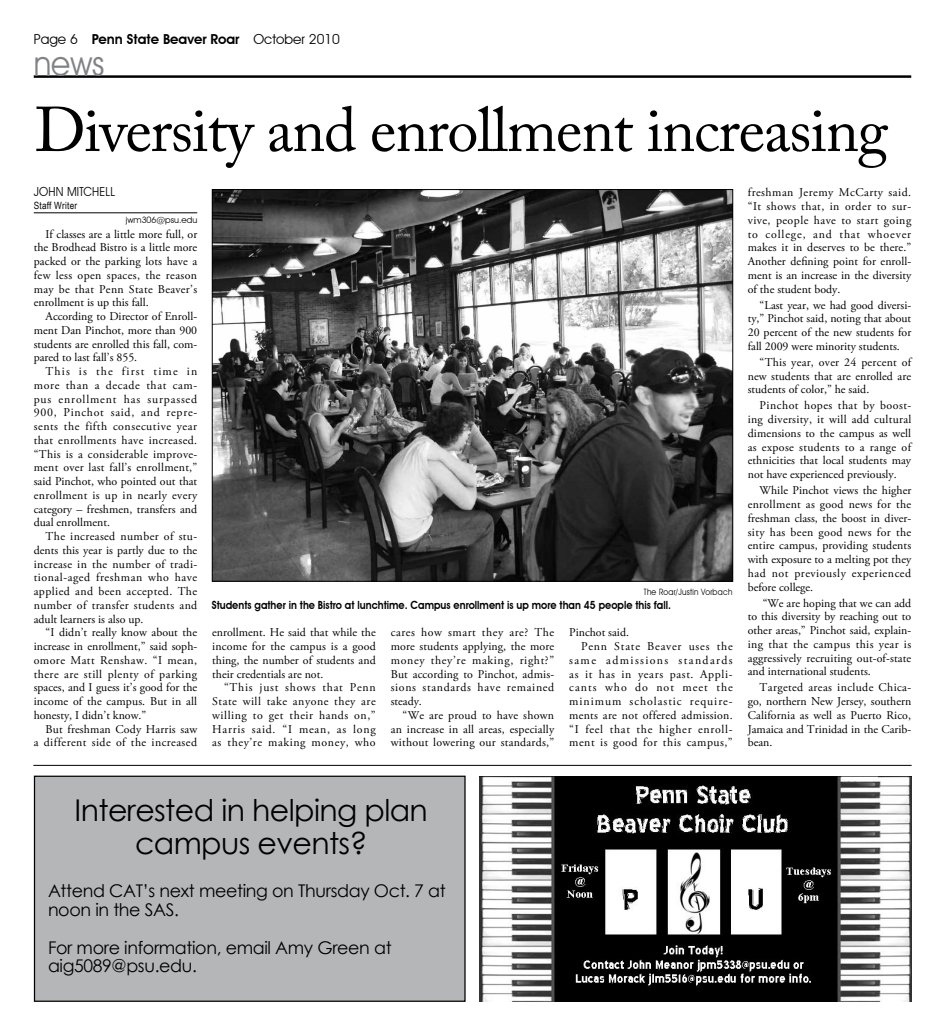
<style>
.page{position:relative;width:945px;height:1035px;background:#fff}
.page>*{position:absolute;margin:0;border:0;box-sizing:border-box;transform-origin:0 0}
.t1{font:62.5px "Adobe Caslon Pro";letter-spacing:-.02em;color:#000}
.t2{font:35px "Avant Garde IT Cby BT";color:#808285;scale:.9 1}
.t3{font:30px/32.4px "Century Gothic";letter-spacing:-.02em;color:#000;text-align:center}
.t4{font:17.5px/18.9px "Century Gothic";letter-spacing:-.02em;color:#000}
.t5{font:600 13.75px "Avant Garde IT Cby BT";letter-spacing:-.01em;color:#000}
.t6{font:12.5px "Avant Garde IT Cby BT";letter-spacing:.015em;color:#000;scale:.93 1}
.t7{font:11.88px/13.8px "Adobe Garamond Pro";letter-spacing:.01em;color:#000;text-align:justify}
.t8{font:11.88px/13.8px "Adobe Garamond Pro";letter-spacing:.035em;color:#000;text-align:right}
.t9{font:11.88px "Adobe Garamond Pro";letter-spacing:.055em;color:#000}
.t10{font:11.88px "Adobe Garamond Pro";letter-spacing:.08em;color:#000}
.t11{font:11.88px "Adobe Garamond Pro";letter-spacing:.04em;color:#000}
.t12{font:11.88px "Adobe Garamond Pro";letter-spacing:.115em;color:#000}
.t13{font:11.88px "Adobe Garamond Pro";letter-spacing:.065em;color:#000}
.t14{font:11.88px "Adobe Garamond Pro";letter-spacing:.085em;color:#000}
.t15{font:600 11.25px "Avant Garde IT Cby BT";color:#000;scale:.9 1}
.t16{font:10px "Arial Narrow";letter-spacing:.025em;color:#000}
.t17{font:8.75px "Avant Garde IT Cby BT";letter-spacing:.03em;color:#000;scale:.9 1}
.t18{font:8.75px "Avant Garde IT Cby BT";letter-spacing:.03em;color:#000}
.s1{font-weight:400}
</style>
<div class="page">
<hr style="left:34px;top:75px;width:877px;height:3px;background:#000">
<hr style="left:34px;top:212px;width:163px;height:1px;background:#000">
<img style="left:214px;top:191px;width:517px;height:389px">
<hr style="left:33px;top:765px;width:879px;height:1px;background:#000">
<img style="left:480px;top:776px;width:432px;height:225px">
<div style="left:35px;top:776px;width:430px;height:225px;background:#b4b6b8"></div>
<div style="left:34px;top:776px;width:432px;height:226px;border:1px solid #000"></div>
<p class="t5" style="left:34px;top:31px;width:308px"><span class="s1">Page 6</span> Penn State Beaver Roar <span class="s1">October 2010</span></p>
<h2 class="t2" style="left:34px;top:43px;width:80px">news</h2>
<h1 class="t1" style="left:35px;top:93px;width:855px">Diversity and enrollment increasing</h1>
<p class="t6" style="left:34px;top:184px;width:89px">Joh n Mitchell</p>
<p class="t16" style="left:34px;top:198px;width:45px">Staff Writer</p>
<p class="t18" style="left:126px;top:214px;width:73px">jwm306@psu.edu</p>
<p class="t7" style="left:34px;top:227px;width:165px;text-indent:12px">If classes are a little more full, or the Brodhead Bistro is a little more packed or the parking lots have a few less open spaces, the reason may be that Penn State Beaver’s enrollment is up this fall.</p>
<p class="t7" style="left:34px;top:310px;width:165px;text-indent:12px">According to Director of Enroll&shy;ment Dan Pinchot, more than 900 students are enrolled this fall, com&shy;pared to last fall’s 855.</p>
<p class="t7" style="left:34px;top:365px;width:165px;text-indent:12px">This is the first time in more than a decade that cam&shy;pus enrollment has surpassed 900, Pinchot said, and repre&shy;sents the fifth consecutive year that enrollments have increased. “This is a considerable improve&shy;ment over last fall’s enrollment,” said Pinchot, who pointed out that enrollment is up in nearly every category – freshmen, transfers and dual enrollment.</p>
<p class="t7" style="left:34px;top:530px;width:165px;text-indent:12px">The increased number of stu&shy;dents this year is partly due to the increase in the number of tradi&shy;tional-aged freshman who have applied and been accepted. The number of transfer students and adult learners is also up.</p>
<p class="t7" style="left:34px;top:626px;width:165px;text-indent:12px">“I didn’t really know about the increase in enrollment,” said soph&shy;omore Matt Renshaw. “I mean, there are still plenty of parking spaces, and I guess it’s good for the income of the campus. But in all honesty, I didn’t know.”</p>
<p class="t8" style="left:34px;top:722px;width:165px">But freshman Cody Harris saw<br>a different side of the increased</p>
<p class="t17" style="left:644px;top:587px;width:100px">The Roar/Justin Vorbach</p>
<p class="t15" style="left:212px;top:598px;width:512px">Students gather in the Bistro at lunchtime. Campus enrollment is up more than 45 people this fall.</p>
<p class="t7" style="left:212px;top:626px;width:165px">enrollment. He said that while the income for the campus is a good thing, the number of students and their credentials are not.</p>
<p class="t7" style="left:212px;top:681px;width:165px;text-indent:12px">“This just shows that Penn State will take anyone they are willing to get their hands on,” Harris said. “I mean, as long as they’re making money, who</p>
<p class="t7" style="left:391px;top:626px;width:165px">cares how smart they are? The more students applying, the more money they’re making, right?” But according to Pinchot, admis&shy;sions standards have remained steady.</p>
<p class="t7" style="left:391px;top:709px;width:165px;text-indent:12px">“We are proud to have shown an increase in all areas, especially without lowering our standards,”</p>
<p class="t7" style="left:569px;top:626px;width:61px">Pinchot said.</p>
<p class="t13" style="left:581px;top:639px;width:153px">Penn State Beaver uses the</p>
<p class="t12" style="left:569px;top:653px;width:165px">same admissions standards</p>
<p class="t9" style="left:569px;top:667px;width:165px">as it has in years past. Appli-</p>
<p class="t14" style="left:569px;top:680px;width:165px">cants who do not meet the</p>
<p class="t10" style="left:569px;top:694px;width:165px">minimum scholastic require-</p>
<p class="t7" style="left:569px;top:709px;width:165px">ments are not offered admission.</p>
<p class="t9" style="left:569px;top:722px;width:165px">“I feel that the higher enroll-</p>
<p class="t11" style="left:569px;top:735px;width:165px">ment is good for this campus,”</p>
<p class="t7" style="left:748px;top:186px;width:165px">freshman Jeremy McCarty said. “It shows that, in order to sur&shy;vive, people have to start going to college, and that whoever makes it in deserves to be there.” Another defining point for enroll&shy;ment is an increase in the diversity of the student body.</p>
<p class="t7" style="left:748px;top:298px;width:165px;text-indent:12px">“Last year, we had good diversi&shy;ty,” Pinchot said, noting that about 20 percent of the new students for fall 2009 were minority students.</p>
<p class="t7" style="left:748px;top:356px;width:165px;text-indent:12px">“This year, over 24 percent of new students that are enrolled are students of color,” he said.</p>
<p class="t7" style="left:748px;top:399px;width:165px;text-indent:12px">Pinchot hopes that by boost&shy;ing diversity, it will add cultural dimensions to the campus as well as expose students to a range of ethnicities that local students may not have experienced previously.</p>
<p class="t7" style="left:748px;top:484px;width:165px;text-indent:12px">While Pinchot views the higher enrollment as good news for the freshman class, the boost in diver&shy;sity has been good news for the entire campus, providing students with exposure to a melting pot they had not previously experienced before college.</p>
<p class="t7" style="left:748px;top:596px;width:165px;text-indent:15px">“We are hoping that we can add to this diversity by reaching out to other areas,” Pinchot said, explain&shy;ing that the campus this year is aggressively recruiting out-of-state and international students.</p>
<p class="t7" style="left:748px;top:681px;width:165px;text-indent:12px">Targeted areas include Chica&shy;go, northern New Jersey, southern California as well as Puerto Rico, Jamaica and Trinidad in the Carib&shy;bean.</p>
<h3 class="t3" style="left:75px;top:794px;width:355px">Interested in helping plan campus events?</h3>
<h3 class="t4" style="left:48px;top:881px;width:399px">Attend CAT’s next meeting on Thursday Oct. 7 at noon in the SAS.</h3>
<h3 class="t4" style="left:48px;top:938px;width:345px">For more information, email Amy Green at aig5089@psu.edu.</h3>
</div>
